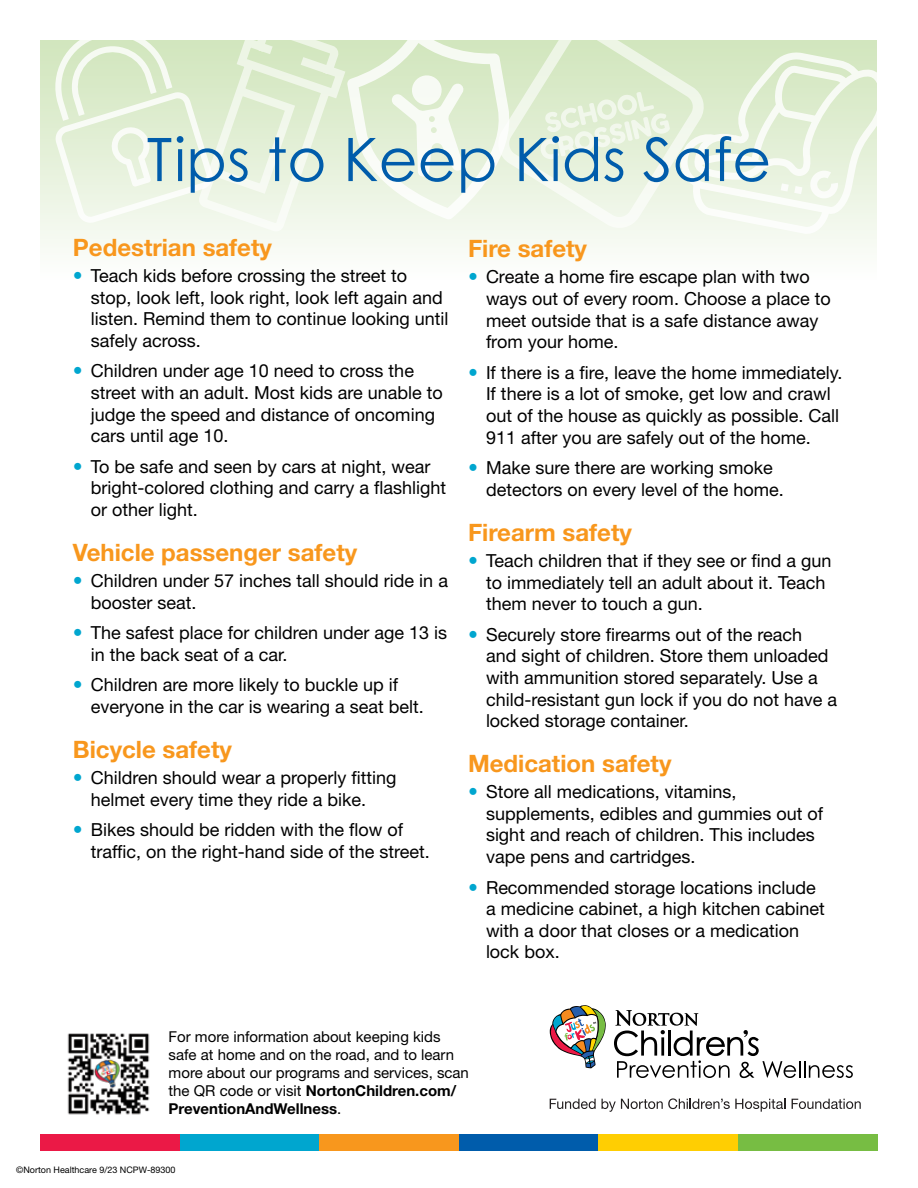
<style>
.page{position:relative;width:918px;height:1188px;background:#fff}
.page>*{position:absolute;margin:0;border:0;box-sizing:border-box;transform-origin:0 0}
.t1{font:60px "Century Gothic";color:#005cab}
.t2{font:700 24px "Helvetica Neue LT Std";color:#f8971d}
.t3{font:18px/21.6px "Helvetica Neue LT Std";color:#000}
.t4{font:15px/18px "Helvetica Neue LT Std";color:#000}
.t5{font:9px "Helvetica Neue LT Std";color:#000}
.s1{font-weight:700}
</style>
<div class="page">
<div style="left:40px;top:40px;width:838px;height:240px;background:linear-gradient(to bottom,#d0e5bb,#fdfdfc)"></div>
<div style="left:40px;top:1135px;width:140px;height:16px;background:#eb1946"></div>
<div style="left:180px;top:1135px;width:140px;height:16px;background:#00a6cf"></div>
<div style="left:320px;top:1135px;width:139px;height:16px;background:#f8971d"></div>
<div style="left:459px;top:1135px;width:140px;height:16px;background:#005cab"></div>
<div style="left:598px;top:1135px;width:140px;height:16px;background:#ffce02"></div>
<div style="left:738px;top:1135px;width:140px;height:16px;background:#77bd43"></div>
<svg style="left:614px;top:1010px;width:239px;height:68px"></svg>
<svg style="left:550px;top:1005px;width:56px;height:63px"></svg>
<svg style="left:550px;top:1099px;width:46px;height:10px"></svg>
<svg style="left:602px;top:1098px;width:184px;height:14px"></svg>
<svg style="left:792px;top:1099px;width:69px;height:10px"></svg>
<img style="left:67px;top:1033px;width:83px;height:82px">
<svg style="left:49px;top:40px;width:468px;height:197px"></svg>
<svg style="left:678px;top:51px;width:200px;height:185px"></svg>
<svg style="left:495px;top:40px;width:210px;height:189px;background:#e6f1db"></svg>
<svg style="left:541px;top:92px;width:129px;height:67px;background:#e4f0d9"></svg>
<svg style="left:74px;top:272px;width:7px;height:7px"></svg>
<svg style="left:470px;top:273px;width:6px;height:7px"></svg>
<h1 class="t1" style="left:147px;top:123px;width:626px">Tips to Keep Kids Safe</h1>
<h2 class="t2" style="left:73px;top:232px;width:201px">Pedestrian safety</h2>
<p class="t3" style="left:91px;top:265px;width:359px">Teach kids before crossing the street to stop, look left, look right, look left again and listen. Remind them to continue looking until safely across.</p>
<p class="t3" style="left:91px;top:360px;width:354px">Children under age 10 need to cross the street with an adult. Most kids are unable to judge the speed and distance of oncoming cars until age 10.</p>
<p class="t3" style="left:91px;top:455px;width:357px">To be safe and seen by cars at night, wear bright-colored clothing and carry a flashlight or other light.</p>
<h2 class="t2" style="left:73px;top:538px;width:286px">Vehicle passenger safety</h2>
<p class="t3" style="left:91px;top:570px;width:359px">Children under 57 inches tall should ride in a booster seat.</p>
<p class="t3" style="left:91px;top:622px;width:358px">The safest place for children under age 13 is in the back seat of a car.</p>
<p class="t3" style="left:91px;top:674px;width:335px">Children are more likely to buckle up if everyone in the car is wearing a seat belt.</p>
<h2 class="t2" style="left:73px;top:735px;width:161px">Bicycle safety</h2>
<p class="t3" style="left:91px;top:767px;width:307px">Children should wear a properly fitting helmet every time they ride a bike.</p>
<p class="t3" style="left:91px;top:819px;width:341px">Bikes should be ridden with the flow of traffic, on the right-hand side of the street.</p>
<h2 class="t2" style="left:468px;top:234px;width:121px">Fire safety</h2>
<p class="t3" style="left:486px;top:266px;width:346px">Create a home fire escape plan with two ways out of every room. Choose a place to meet outside that is a safe distance away from your home.</p>
<p class="t3" style="left:486px;top:361px;width:358px">If there is a fire, leave the home immediately.<br>If there is a lot of smoke, get low and crawl out of the house as quickly as possible. Call 911 after you are safely out of the home.</p>
<p class="t3" style="left:486px;top:457px;width:299px">Make sure there are working smoke detectors on every level of the home.</p>
<h2 class="t2" style="left:468px;top:517px;width:165px">Firearm safety</h2>
<p class="t3" style="left:486px;top:550px;width:347px">Teach children that if they see or find a gun to immediately tell an adult about it. Teach them never to touch a gun.</p>
<p class="t3" style="left:486px;top:623px;width:353px">Securely store firearms out of the reach<br>and sight of children. Store them unloaded with ammunition stored separately. Use a child-resistant gun lock if you do not have a locked storage container.</p>
<h2 class="t2" style="left:468px;top:749px;width:205px">Medication safety</h2>
<p class="t3" style="left:486px;top:781px;width:339px">Store all medications, vitamins, supplements, edibles and gummies out of sight and reach of children. This includes vape pens and cartridges.</p>
<p class="t3" style="left:486px;top:876px;width:340px">Recommended storage locations include a medicine cabinet, a high kitchen cabinet with a door that closes or a medication lock box.</p>
<p class="t4" style="left:169px;top:1027px;width:302px">For more information about keeping kids safe at home and on the road, and to learn more about our programs and services, scan the QR code or visit <span class="s1">NortonChildren.com/ PreventionAndWellness</span>.</p>
<p class="t5" style="left:16px;top:1165px;width:161px">©Norton Healthcare 9/23 NCPW-89300</p>
</div>
